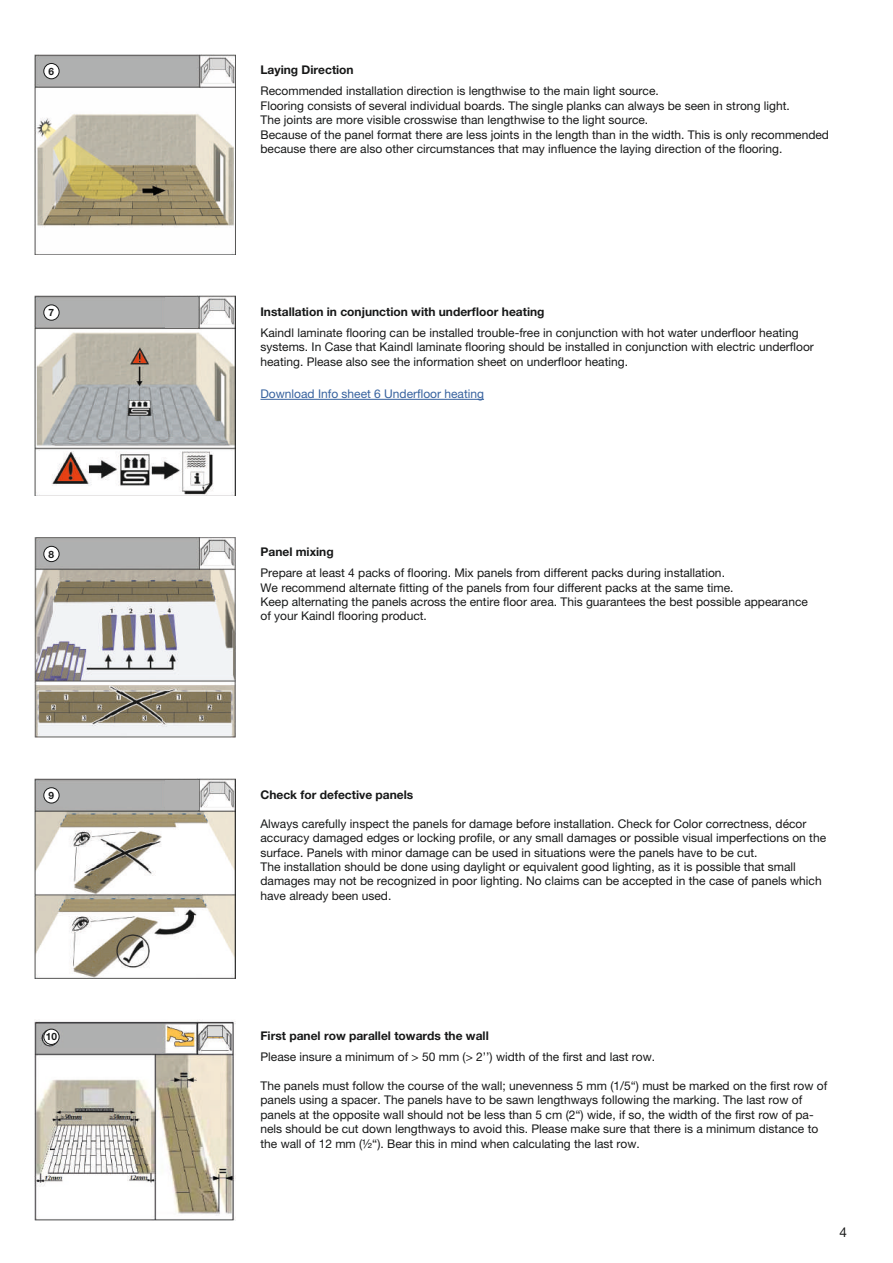
<style>
.page{position:relative;width:893px;height:1263px;background:#fff}
.page>*{position:absolute;margin:0;border:0;box-sizing:border-box;transform-origin:0 0}
.t1{font:13.5px "Helvetica Neue LT Pro";color:#171818}
.t2{font:12px/14.4px "Helvetica Neue LT Pro";color:#171818}
.t3{font:700 12px "Helvetica Neue LT Pro";color:#171818}
.t4{font:12px "Helvetica Neue LT Pro";color:#36619e}
.t5{font:700 10.05px "Helvetica Neue LT Pro";color:#171818}
</style>
<div class="page">
<img style="left:35px;top:537px;width:200px;height:200px">
<img style="left:35px;top:54px;width:200px;height:201px">
<div style="left:44px;top:63px;width:15px;height:16px;background:#fff;border-radius:50%"></div>
<div style="left:43px;top:63px;width:17px;height:16px;border:1px solid #171818;border-radius:50%"></div>
<img style="left:35px;top:295px;width:200px;height:201px">
<div style="left:165px;top:297px;width:33px;height:30px;background:#b1b1b1"></div>
<div style="left:44px;top:305px;width:15px;height:15px;background:#fff;border-radius:50%"></div>
<div style="left:43px;top:304px;width:17px;height:17px;border:1px solid #171818;border-radius:50%"></div>
<div style="left:44px;top:546px;width:15px;height:16px;background:#fff;border-radius:50%"></div>
<div style="left:43px;top:546px;width:17px;height:16px;border:1px solid #171818;border-radius:50%"></div>
<img style="left:35px;top:778px;width:200px;height:201px">
<div style="left:165px;top:781px;width:33px;height:29px;background:#b1b1b1"></div>
<div style="left:44px;top:788px;width:15px;height:15px;background:#fff;border-radius:50%"></div>
<div style="left:43px;top:787px;width:17px;height:16px;border:1px solid #171818;border-radius:50%"></div>
<img style="left:35px;top:1021px;width:200px;height:199px">
<div style="left:44px;top:1029px;width:15px;height:15px;background:#fff;border-radius:50%"></div>
<div style="left:43px;top:1029px;width:17px;height:16px;border:1px solid #171818;border-radius:50%"></div>
<hr style="left:260px;top:399px;width:224px;height:1px;background:#36619e">
<p class="t5" style="left:49px;top:65px;width:7px">6</p>
<p class="t3" style="left:260px;top:63px;width:95px">Laying Direction</p>
<p class="t2" style="left:260px;top:84px;width:570px">Recommended installation direction is lengthwise to the main light source.<br>Flooring consists of several individual boards. The single planks can always be seen in strong light.<br>The joints are more visible crosswise than lengthwise to the light source.<br>Because of the panel format there are less joints in the length than in the width. This is only recommended because there are also other circumstances that may influence the laying direction of the flooring.</p>
<p class="t5" style="left:49px;top:306px;width:7px">7</p>
<p class="t3" style="left:260px;top:304px;width:286px">Installation in conjunction with underfloor heating</p>
<p class="t2" style="left:260px;top:325px;width:555px">Kaindl laminate flooring can be installed trouble-free in conjunction with hot water underfloor heating systems. In Case that Kaindl laminate flooring should be installed in conjunction with electric underfloor heating. Please also see the information sheet on underfloor heating.</p>
<p class="t4" style="left:260px;top:387px;width:225px">Download Info sheet 6 Underfloor heating</p>
<p class="t5" style="left:49px;top:548px;width:7px">8</p>
<p class="t3" style="left:260px;top:544px;width:75px">Panel mixing</p>
<p class="t2" style="left:260px;top:565px;width:549px">Prepare at least 4 packs of flooring. Mix panels from different packs during installation.<br>We recommend alternate fitting of the panels from four different packs at the same time.<br>Keep alternating the panels across the entire floor area. This guarantees the best possible appearance of your Kaindl flooring product.</p>
<p class="t5" style="left:49px;top:789px;width:7px">9</p>
<p class="t3" style="left:260px;top:787px;width:154px">Check for defective panels</p>
<p class="t2" style="left:260px;top:816px;width:567px">Always carefully inspect the panels for damage before installation. Check for Color correctness, décor accuracy damaged edges or locking profile, or any small damages or possible visual imperfections on the surface. Panels with minor damage can be used in situations were the panels have to be cut.<br>The installation should be done using daylight or equivalent good lighting, as it is possible that small damages may not be recognized in poor lighting. No claims can be accepted in the case of panels which have already been used.</p>
<p class="t5" style="left:46px;top:1030px;width:13px">10</p>
<p class="t3" style="left:260px;top:1028px;width:230px">First panel row parallel towards the wall</p>
<p class="t2" style="left:260px;top:1049px;width:396px">Please insure a minimum of &gt; 50 mm (&gt; 2’’) width of the first and last row.</p>
<p class="t2" style="left:260px;top:1078px;width:568px">The panels must follow the course of the wall; unevenness 5 mm (1/5“) must be marked on the first row of panels using a spacer. The panels have to be sawn lengthways following the marking. The last row of panels at the opposite wall should not be less than 5 cm (2“) wide, if so, the width of the first row of pa&shy;nels should be cut down lengthways to avoid this. Please make sure that there is a minimum distance to the wall of 12 mm (1/2“). Bear this in mind when calculating the last row.</p>
<p class="t1" style="left:839px;top:1224px;width:9px">4</p>
</div>
